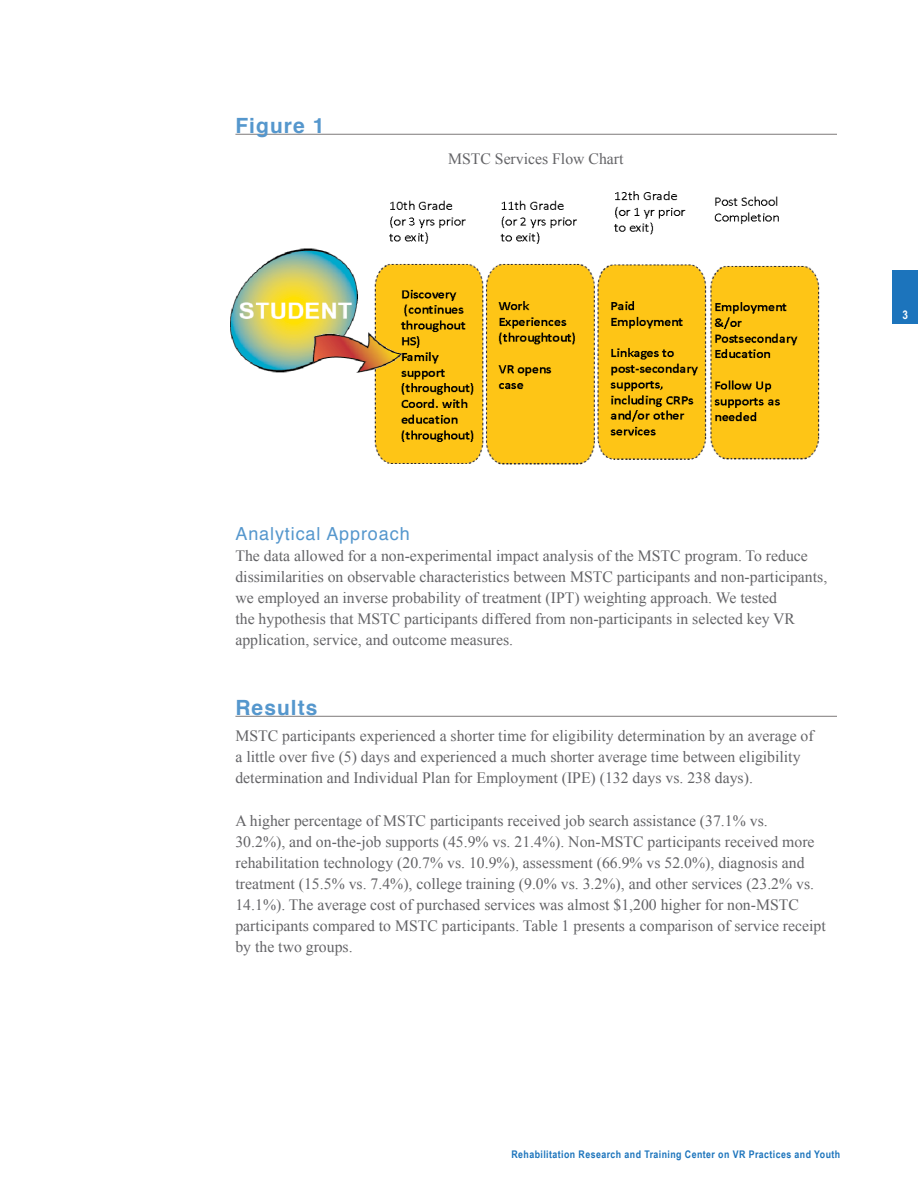
<style>
.page{position:relative;width:918px;height:1188px;background:#fff}
.page>*{position:absolute;margin:0;border:0;box-sizing:border-box;transform-origin:0 0}
.Brief_Body_Headings{font:700 21px "Helvetica";letter-spacing:.05em;color:#5597cd}
.Brief_Body_Headings-2{font:18px "Helvetica";letter-spacing:.05em;color:#5597cd}
.Brief_Body{font:15.75px/21px "Times New Roman";color:#636366}
.t1{font:700 12px "Arial Narrow";color:#fff}
.t2{font:700 10.5px "Arial Narrow";letter-spacing:.04em;color:#1c74bc}
</style>
<div class="page">
<div style="left:892px;top:270px;width:26px;height:54px;background:#1c74bc"></div>
<hr style="left:235px;top:134px;width:602px;height:1px;background:#7e7a7a">
<img style="left:231px;top:191px;width:589px;height:274px">
<hr style="left:235px;top:716px;width:602px;height:1px;background:#7e7a7a">
<p class="Brief_Body_Headings" style="left:235px;top:109px;width:91px">Figure 1</p>
<p class="Brief_Body" style="left:448px;top:148px;width:177px">MSTC Services Flow Chart</p>
<p class="t1" style="left:902px;top:306px;width:7px">3</p>
<p class="Brief_Body_Headings-2" style="left:235px;top:519px;width:176px">Analytical Approach</p>
<p class="Brief_Body" style="left:235px;top:545px;width:593px">The data allowed for a non-experimental impact analysis of the MSTC program. To reduce dissimilarities on observable characteristics between MSTC participants and non-participants, we employed an inverse probability of treatment (IPT) weighting approach. We tested<br>the hypothesis that MSTC participants differed from non-participants in selected key VR application, service, and outcome measures.</p>
<p class="Brief_Body_Headings" style="left:235px;top:691px;width:84px">Results</p>
<p class="Brief_Body" style="left:235px;top:725px;width:580px">MSTC participants experienced a shorter time for eligibility determination by an average of a little over five (5) days and experienced a much shorter average time between eligibility determination and Individual Plan for Employment (IPE) (132 days vs. 238 days).</p>
<p class="Brief_Body" style="left:235px;top:810px;width:592px">A higher percentage of MSTC participants received job search assistance (37.1% vs.<br>30.2%), and on-the-job supports (45.9% vs. 21.4%). Non-MSTC participants received more rehabilitation technology (20.7% vs. 10.9%), assessment (66.9% vs 52.0%), diagnosis and treatment (15.5% vs. 7.4%), college training (9.0% vs. 3.2%), and other services (23.2% vs.<br>14.1%). The average cost of purchased services was almost $1,200 higher for non-MSTC participants compared to MSTC participants. Table 1 presents a comparison of service receipt by the two groups.</p>
<p class="t2" style="left:512px;top:1146px;width:330px">Rehabilitation Research and Training Center on VR Practices and Youth</p>
</div>
